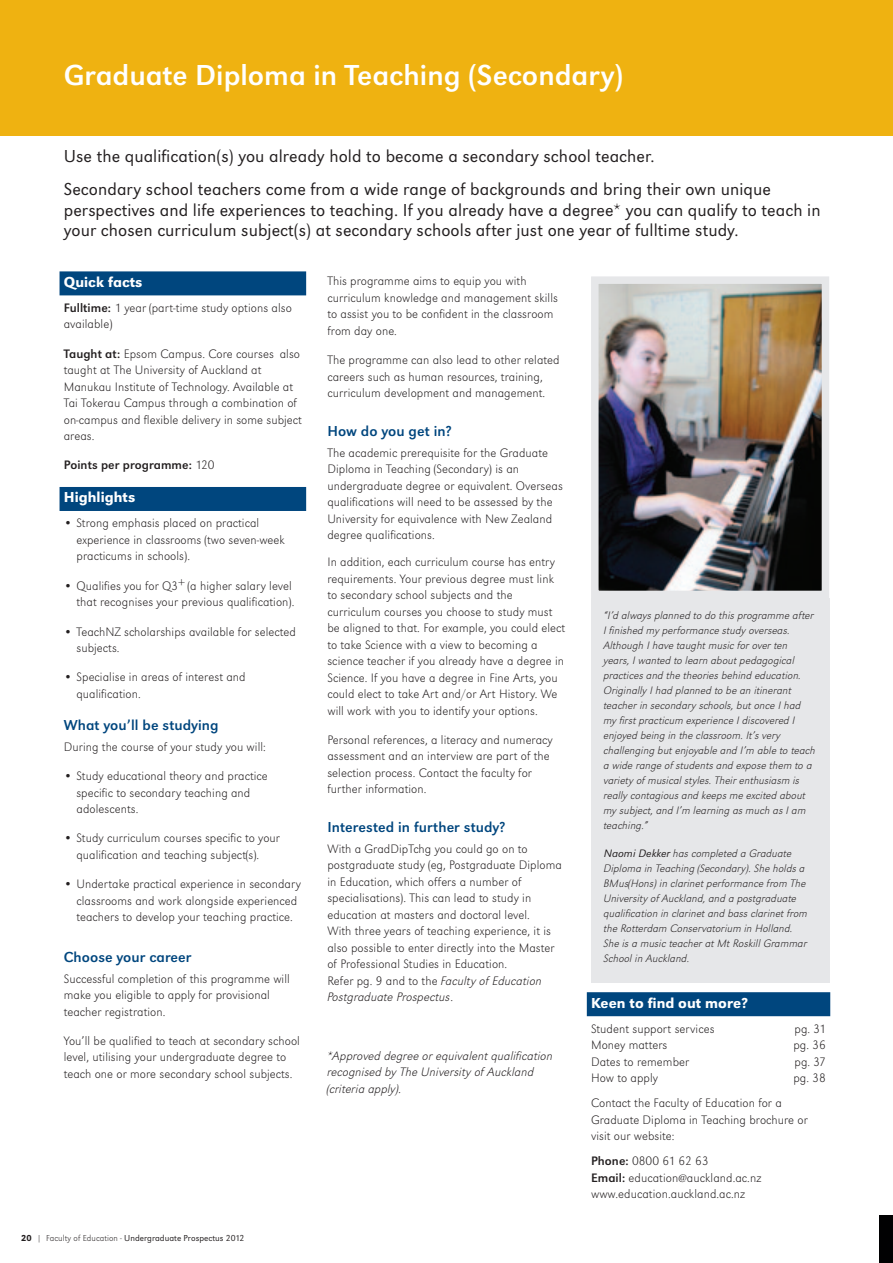
<style>
.page{position:relative;width:893px;height:1263px;background:#fff}
.page>*{position:absolute;margin:0;border:0;box-sizing:border-box;transform-origin:0 0}
.t1{font:30px "Grot Macron Reg";color:#fff}
.t2{font:300 18px/33px "Grot Macron";letter-spacing:.005em;color:#231f20}
.t3{font:15px "Grot Macron Reg";letter-spacing:.005em;color:#00467e}
.t4{font:500 15px "Grot Macron";letter-spacing:.005em;color:#fff}
.t5{font:12.75px/16.5px "Grot Macron Extra Lt";letter-spacing:.005em;color:#231f20}
.t6{font:12.75px/16.5px "Grot Macron Extra Lt Ita";letter-spacing:.005em;color:#231f20}
.t7{font:12.75px "Grot Macron Reg";letter-spacing:.005em;color:#231f20}
.t8{font:11.25px/15px "Grot Macron Extra Lt Ita";letter-spacing:.005em;color:#231f20}
.t9{font:300 9px "Grot Macron";letter-spacing:.005em;color:#231f20}
.s1{font-family:"Grot Macron Reg"}
.s2{font-family:"Grot Macron Extra Lt"}
.s3{font-weight:500}
.s4{font-family:"Grot Macron Extra Lt";font-weight:400}
.s5{font-family:"Grot Macron Light Ita"}
</style>
<div class="page">
<div style="left:0;top:0;width:893px;height:135px;background:#efb211"></div>
<img style="left:879px;top:1215px;width:14px;height:48px">
<div style="left:60px;top:271px;width:246px;height:24px;background:#00467e"></div>
<div style="left:60px;top:487px;width:246px;height:24px;background:#00467e"></div>
<div style="left:587px;top:992px;width:243px;height:24px;background:#00467e"></div>
<div style="left:591px;top:598px;width:238px;height:385px;background:#e6e7e9"></div>
<img style="left:600px;top:285px;width:220px;height:304px">
<div style="left:591px;top:276px;width:238px;height:322px;border:8px solid #e6e7e9"></div>
<h1 class="t1" style="left:64px;top:57px;width:561px">Graduate Diploma in Teaching (Secondary)</h1>
<h2 class="t2" style="left:64px;top:140px;width:709px">Use the qualification(s) you already hold to become a secondary school teacher.<br>Secondary school teachers come from a wide range of backgrounds and bring their own unique</h2>
<h2 class="t2" style="left:64px;top:200px;width:758px;line-height:20.2px">perspectives and life experiences to teaching. If you already have a degree* you can qualify to teach in your chosen curriculum subject(s) at secondary schools after just one year of fulltime study.</h2>
<p class="t4" style="left:64px;top:273px;width:80px">Quick facts</p>
<p class="t5" style="left:64px;top:300px;width:230px"><span class="s1">Fulltime:</span> 1 year (part-time study options also available)</p>
<p class="t5" style="left:64px;top:345px;width:240px"><span class="s1">Taught at:</span> Epsom Campus. Core courses also taught at The University of Auckland at Manukau Institute of Technology. Available at Tai Tokerau Campus through a combination of on-campus and flexible delivery in some subject areas.</p>
<p class="t7" style="left:64px;top:458px;width:152px">Points per programme: <span class="s2">120</span></p>
<p class="t4" style="left:64px;top:489px;width:73px">Highlights</p>
<p class="t5" style="left:77px;top:515px;width:210px;text-indent:-13px">• Strong emphasis placed on practical experience in classrooms (two seven-week practicums in schools).</p>
<p class="t5" style="left:64px;top:577px;width:232px;text-align:right">• Qualifies you for Q3+ (a higher salary level that recognises your previous qualification).</p>
<p class="t5" style="left:77px;top:623px;width:221px;text-indent:-13px">• TeachNZ scholarships available for selected subjects.</p>
<p class="t5" style="left:77px;top:669px;width:171px;text-indent:-13px">• Specialise in areas of interest and qualification.</p>
<p class="t3" style="left:64px;top:716px;width:156px">What you’ll be studying</p>
<p class="t5" style="left:64px;top:738px;width:204px">During the course of your study you will:</p>
<p class="t5" style="left:77px;top:768px;width:193px;text-indent:-13px">• Study educational theory and practice specific to secondary teaching and adolescents.</p>
<p class="t5" style="left:77px;top:830px;width:205px;text-indent:-13px">• Study curriculum courses specific to your qualification and teaching subject(s).</p>
<p class="t5" style="left:77px;top:876px;width:226px;text-indent:-13px">• Undertake practical experience in secondary classrooms and work alongside experienced teachers to develop your teaching practice.</p>
<p class="t3" style="left:64px;top:948px;width:129px">Choose your career</p>
<p class="t5" style="left:64px;top:970px;width:228px">Successful completion of this programme will make you eligible to apply for provisional teacher registration.</p>
<p class="t5" style="left:64px;top:1032px;width:238px">You’ll be qualified to teach at secondary school level, utilising your undergraduate degree to teach one or more secondary school subjects.</p>
<p class="t5" style="left:327px;top:273px;width:232px">This programme aims to equip you with curriculum knowledge and management skills to assist you to be confident in the classroom from day one.</p>
<p class="t5" style="left:327px;top:352px;width:234px">The programme can also lead to other related careers such as human resources, training, curriculum development and management.</p>
<p class="t3" style="left:327px;top:422px;width:126px">How do you get in?</p>
<p class="t5" style="left:327px;top:444px;width:237px">The academic prerequisite for the Graduate Diploma in Teaching (Secondary) is an undergraduate degree or equivalent. Overseas qualifications will need to be assessed by the University for equivalence with New Zealand degree qualifications.</p>
<p class="t5" style="left:327px;top:554px;width:239px">In addition, each curriculum course has entry requirements. Your previous degree must link to secondary school subjects and the curriculum courses you choose to study must be aligned to that. For example, you could elect to take Science with a view to becoming a science teacher if you already have a degree in Science. If you have a degree in Fine Arts, you could elect to take Art and/or Art History. We will work with you to identify your options.</p>
<p class="t5" style="left:327px;top:731px;width:227px">Personal references, a literacy and numeracy assessment and an interview are part of the selection process. Contact the faculty for further information.</p>
<p class="t3" style="left:327px;top:818px;width:179px">Interested in further study?</p>
<p class="t5" style="left:327px;top:840px;width:236px">With a GradDipTchg you could go on to postgraduate study (eg, Postgraduate Diploma in Education, which offers a number of specialisations). This can lead to study in education at masters and doctoral level.<br>With three years of teaching experience, it is also possible to enter directly into the Master of Professional Studies in Education.</p>
<p class="t6" style="left:327px;top:972px;width:216px"><span class="s2">Refer pg. 9 and to the</span> Faculty of Education<br>Postgraduate Prospectus<span class="s2">.</span></p>
<p class="t6" style="left:327px;top:1047px;width:227px">*Approved degree or equivalent qualification recognised by The University of Auckland (criteria apply).</p>
<p class="t9" style="left:21px;top:1233px;width:225px"><span class="s3">20</span> | <span class="s4">Faculty of Education -</span> Undergraduate Prospectus 2012</p>
<p class="t8" style="left:604px;top:608px;width:213px">“I’d always planned to do this programme after I finished my performance study overseas.<br>Although I have taught music for over ten years, I wanted to learn about pedagogical practices and the theories behind education.<br>Originally I had planned to be an itinerant teacher in secondary schools, but once I had my first practicum experience I discovered I enjoyed being in the classroom. It’s very challenging but enjoyable and I’m able to teach a wide range of students and expose them to a variety of musical styles. Their enthusiasm is really contagious and keeps me excited about my subject, and I’m learning as much as I am teaching.”</p>
<p class="t8" style="left:604px;top:845px;width:205px"><span class="s5">Naomi Dekker</span> has completed a Graduate Diploma in Teaching (Secondary). She holds a BMus(Hons) in clarinet performance from The University of Auckland, and a postgraduate qualification in clarinet and bass clarinet from the Rotterdam Conservatorium in Holland.<br>She is a music teacher at Mt Roskill Grammar School in Auckland.</p>
<p class="t4" style="left:591px;top:994px;width:158px">Keen to find out more?</p>
<p class="t5" style="left:591px;top:1020px;width:125px">Student support services</p>
<p class="t5" style="left:794px;top:1020px;width:33px">pg. 31</p>
<p class="t5" style="left:591px;top:1037px;width:78px">Money matters</p>
<p class="t5" style="left:793px;top:1037px;width:34px">pg. 36</p>
<p class="t5" style="left:591px;top:1053px;width:100px">Dates to remember</p>
<p class="t5" style="left:794px;top:1053px;width:33px">pg. 37</p>
<p class="t5" style="left:591px;top:1070px;width:68px">How to apply</p>
<p class="t5" style="left:793px;top:1070px;width:34px">pg. 38</p>
<p class="t5" style="left:591px;top:1095px;width:218px">Contact the Faculty of Education for a<br>Graduate Diploma in Teaching brochure or visit our website:</p>
<p class="t5" style="left:591px;top:1153px;width:172px"><span class="s1">Phone:</span> 0800 61 62 63<br><span class="s1">Email:</span> education@auckland.ac.nz www.education.auckland.ac.nz</p>
</div>
